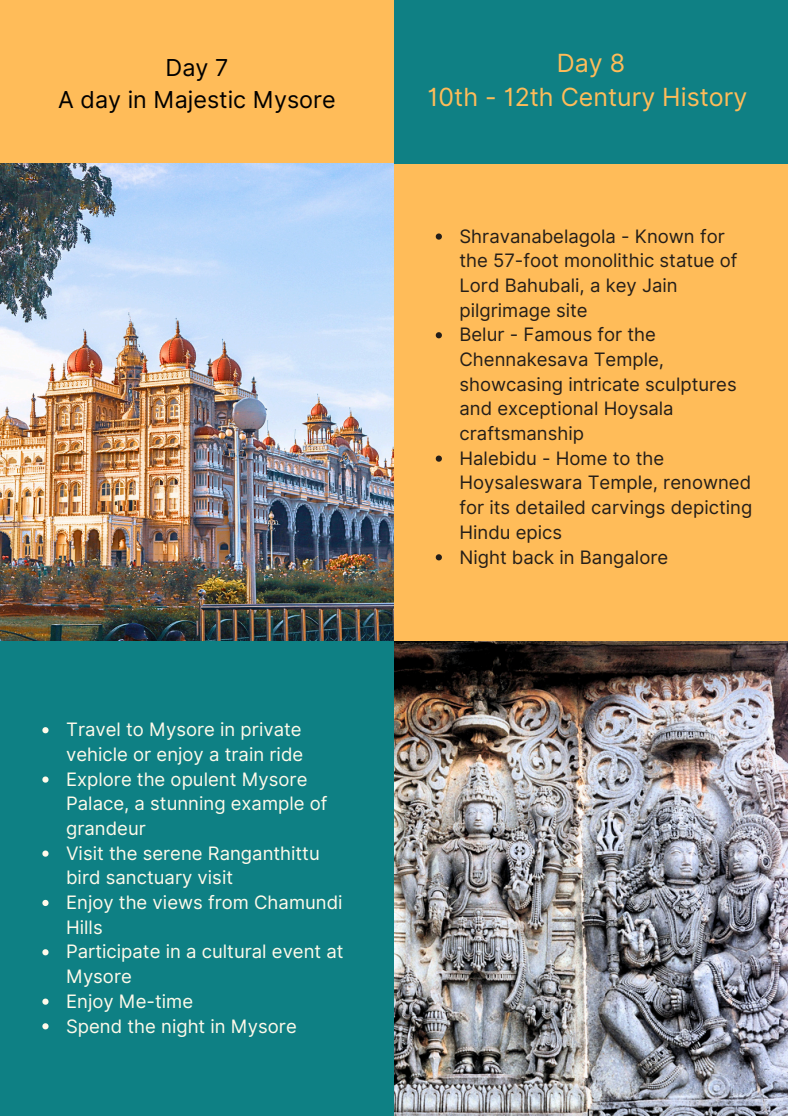
<style>
.page{position:relative;width:788px;height:1116px;background:#fff}
.page>*{position:absolute;margin:0;border:0;box-sizing:border-box;transform-origin:0 0}
.t1{font:25px/33.8px "Inter";color:#ffbc59;text-align:center}
.t2{font:23.25px/32px "Inter";color:#000;text-align:center}
.t3{font:18.5px/24.8px "Inter";color:#241e19}
.t4{font:18.5px/24.8px "Inter";color:#fffaea}
</style>
<div class="page">
<div style="left:0;top:592px;width:394px;height:523px;background:#0e8084"></div>
<div style="left:0;top:1px;width:394px;height:163px;background:#ffbc59"></div>
<img style="left:394px;top:640px;width:394px;height:475px">
<img style="left:0;top:164px;width:394px;height:476px">
<div style="left:394px;top:164px;width:394px;height:476px;background:#ffbc59"></div>
<svg style="left:42px;top:727px;width:7px;height:6px"></svg>
<svg style="left:42px;top:776px;width:7px;height:6px"></svg>
<svg style="left:42px;top:850px;width:7px;height:6px"></svg>
<svg style="left:42px;top:900px;width:7px;height:6px"></svg>
<svg style="left:42px;top:949px;width:7px;height:6px"></svg>
<svg style="left:42px;top:998px;width:7px;height:6px"></svg>
<svg style="left:42px;top:1023px;width:7px;height:6px"></svg>
<svg style="left:435px;top:233px;width:7px;height:7px"></svg>
<svg style="left:435px;top:332px;width:7px;height:6px"></svg>
<svg style="left:435px;top:455px;width:7px;height:7px"></svg>
<svg style="left:435px;top:554px;width:7px;height:6px"></svg>
<div style="left:394px;top:1px;width:393px;height:163px;background:#0f8084"></div>
<h1 class="t2" style="left:58px;top:51px;width:279px">Day 7<br>A day in Majestic Mysore</h1>
<p class="t4" style="left:66px;top:717px;width:238px">Travel to Mysore in private vehicle or enjoy a train ride</p>
<p class="t4" style="left:66px;top:766px;width:263px">Explore the opulent Mysore<br>Palace, a stunning example of grandeur</p>
<p class="t4" style="left:66px;top:840px;width:255px">Visit the serene Ranganthittu bird sanctuary visit</p>
<p class="t4" style="left:66px;top:890px;width:278px">Enjoy the views from Chamundi<br>Hills</p>
<p class="t4" style="left:66px;top:939px;width:279px">Participate in a cultural event at<br>Mysore</p>
<p class="t4" style="left:66px;top:988px;width:128px">Enjoy Me-time</p>
<p class="t4" style="left:66px;top:1013px;width:232px">Spend the night in Mysore</p>
<p class="t1" style="left:427px;top:46px;width:321px">Day 8<br>10th - 12th Century History</p>
<p class="t3" style="left:459px;top:224px;width:279px">Shravanabelagola - Known for the 57-foot monolithic statue of<br>Lord Bahubali, a key Jain pilgrimage site</p>
<h1 class="t3" style="left:459px;top:322px;width:279px">Belur - Famous for the<br>Chennakesava Temple, showcasing intricate sculptures and exceptional Hoysala craftsmanship</h1>
<p class="t3" style="left:459px;top:446px;width:294px">Halebidu - Home to the<br>Hoysaleswara Temple, renowned for its detailed carvings depicting<br>Hindu epics</p>
<p class="t3" style="left:459px;top:544px;width:210px">Night back in Bangalore</p>
</div>
